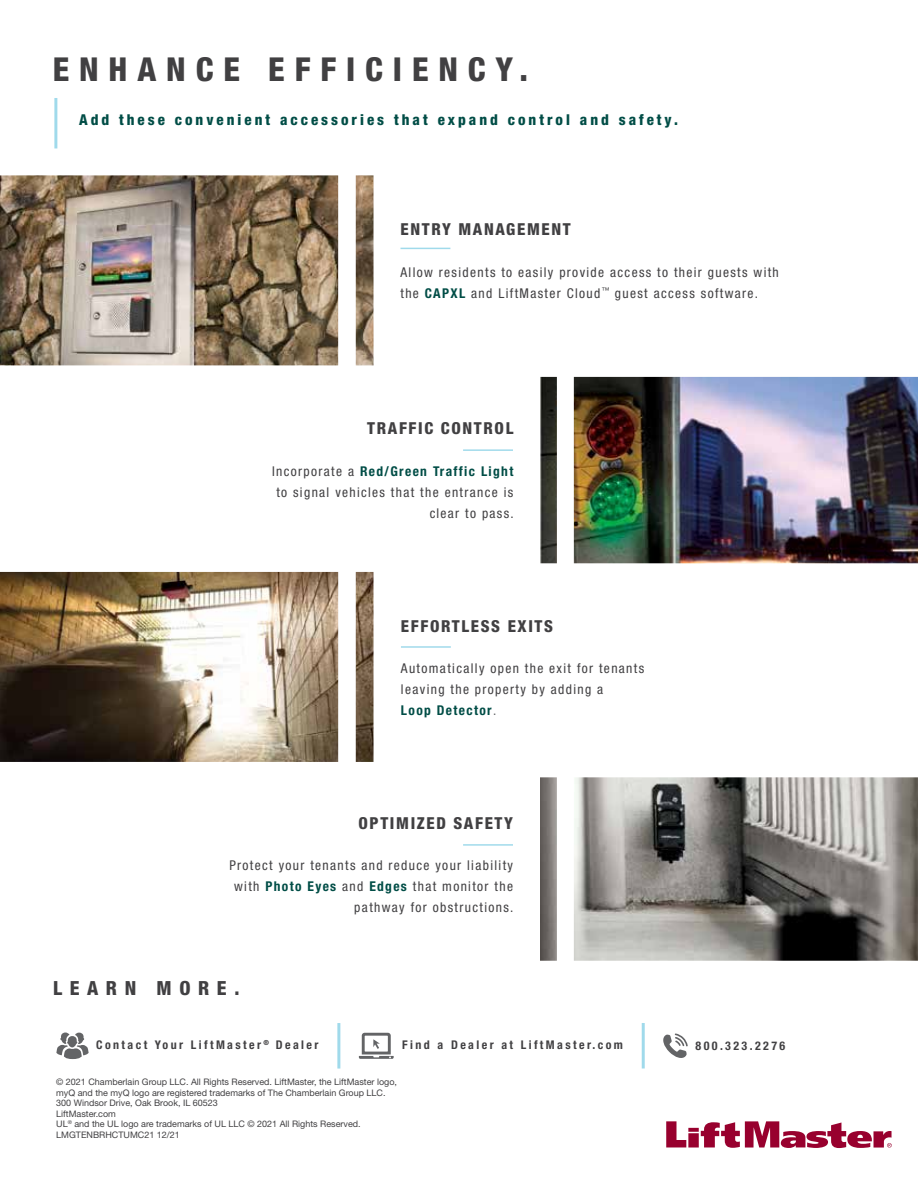
<style>
.page{position:relative;width:918px;height:1188px;background:#fff}
.page>*{position:absolute;margin:0;border:0;box-sizing:border-box;transform-origin:0 0}
.t1{font:800 condensed 33px "Helvetica Neue LT Std";letter-spacing:.3em;color:#414042}
.t2{font:800 condensed 19.5px "Helvetica Neue LT Std";letter-spacing:.39em;color:#414042}
.t3{font:800 condensed 16.5px "Helvetica Neue LT Std";letter-spacing:.1em;color:#414042}
.t4{font:800 condensed 15px "Helvetica Neue LT Std";letter-spacing:.2em;color:#004d46}
.t5{font:condensed 13.5px/21px "Helvetica Neue LT Std";letter-spacing:.1em;color:#414042}
.t6{font:700 condensed 12px "Helvetica Neue LT Std";letter-spacing:.2em;color:#414042}
.t7{font:9px/10.5px "Helvetica Neue LT Std";color:#414042}
.s1{font-weight:700;color:#004d46}
.s2{color:#636466}
</style>
<div class="page">
<img style="left:0;top:175px;width:374px;height:190px">
<img style="left:0;top:572px;width:374px;height:190px">
<img style="left:540px;top:377px;width:378px;height:186px">
<img style="left:540px;top:777px;width:378px;height:184px">
<hr style="left:642px;top:1023px;width:3px;height:46px;background:#89d1e6">
<hr style="left:337px;top:1023px;width:3px;height:46px;background:#89d1e6">
<svg style="left:663px;top:1033px;width:25px;height:25px"></svg>
<svg style="left:359px;top:1033px;width:35px;height:26px"></svg>
<svg style="left:56px;top:1033px;width:33px;height:26px"></svg>
<hr style="left:54px;top:98px;width:3px;height:50px;background:#89d1e6">
<hr style="left:463px;top:449px;width:50px;height:2px;background:#89d1e6">
<hr style="left:401px;top:248px;width:49px;height:1px;background:#89d1e6">
<hr style="left:401px;top:646px;width:50px;height:2px;background:#89d1e6">
<hr style="left:463px;top:844px;width:50px;height:2px;background:#89d1e6">
<svg style="left:666px;top:1121px;width:226px;height:27px"></svg>
<h1 class="t1" style="left:53px;top:49px;width:477px">ENHANCE EFFICIENCY.</h1>
<p class="t4" style="left:79px;top:110px;width:600px">Add these convenient accessories that expand control and safety.</p>
<p class="t3" style="left:400px;top:219px;width:172px">ENTRY MANAGEMENT</p>
<p class="t5" style="left:400px;top:261px;width:380px">Allow residents to easily provide access to their guests with the <span class="s1">CAPXL</span> and LiftMaster Cloud<sup>™</sup> guest access software.</p>
<p class="t3" style="left:367px;top:418px;width:148px">TRAFFIC CONTROL</p>
<p class="t5" style="left:272px;top:460px;width:243px;text-align:right">Incorporate a <span class="s1">Red/Green Traffic Light </span>to signal vehicles that the entrance is clear to pass.</p>
<p class="t3" style="left:401px;top:616px;width:154px">EFFORTLESS EXITS</p>
<p class="t5" style="left:401px;top:658px;width:245px">Automatically open the exit for tenants leaving the property by adding a<br><span class="s1">Loop Detector</span><span class="s2">.</span></p>
<p class="t3" style="left:358px;top:813px;width:156px">OPTIMIZED SAFETY</p>
<p class="t5" style="left:229px;top:855px;width:286px;text-align:right">Protect your tenants and reduce your liability with <span class="s1">Photo Eyes</span> and <span class="s1">Edges</span> that monitor the pathway for obstructions.</p>
<h2 class="t2" style="left:53px;top:976px;width:188px">LEARN MORE.</h2>
<p class="t6" style="left:96px;top:1038px;width:224px">Contact Your LiftMaster <sup>®</sup> Dealer</p>
<p class="t6" style="left:402px;top:1038px;width:222px">Find a Dealer at LiftMaster.com</p>
<p class="t6" style="left:696px;top:1039px;width:91px">800.323.2276</p>
<p class="t7" style="left:56px;top:1077px;width:342px">© 2021 Chamberlain Group LLC. All Rights Reserved. LiftMaster, the LiftMaster logo, myQ and the myQ logo are registered trademarks of The Chamberlain Group LLC.<br>300 Windsor Drive, Oak Brook, IL 60523<br>LiftMaster.com<br>UL<sup>®</sup> and the UL logo are trademarks of UL LLC © 2021 All Rights Reserved.<br>LMGTENBRHCTUMC21 12/21</p>
</div>
